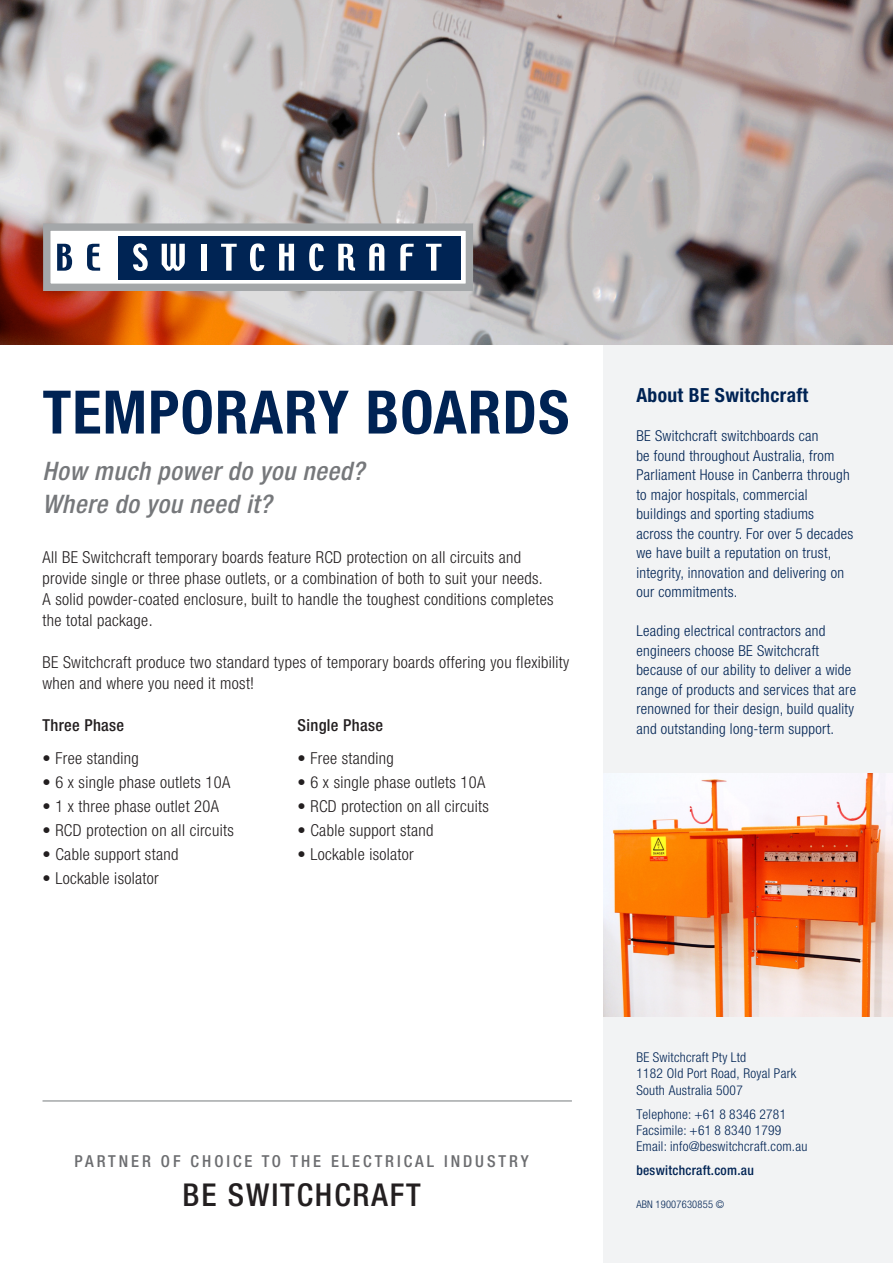
<style>
.page{position:relative;width:893px;height:1263px;background:#fff}
.page>*{position:absolute;margin:0;border:0;box-sizing:border-box;transform-origin:0 0}
.t1{font:700 condensed 60px "Helvetica Neue";letter-spacing:.02em;color:#002354}
.t2{font:500 condensed 31.5px "Helvetica Neue";letter-spacing:.06em;color:#231f20}
.t3{font:italic 500 condensed 25.5px "Helvetica Neue";letter-spacing:.02em;color:#76787b}
.t4{font:700 condensed 19.5px "Helvetica Neue";letter-spacing:.02em;color:#002354}
.t5{font:300 condensed 16.5px/21px "Helvetica Neue";letter-spacing:.02em;color:#231f20}
.t6{font:500 condensed 16.5px "Helvetica Neue";letter-spacing:.18em;color:#6c6d70}
.t7{font:500 condensed 16.5px "Helvetica Neue";letter-spacing:.02em;color:#231f20}
.t8{font:300 condensed 15px/19.5px "Helvetica Neue";letter-spacing:.02em;color:#002354}
.t9{font:300 condensed 13.5px/24.3px "Helvetica Neue";letter-spacing:.02em;color:#002354}
.t10{font:300 condensed 13.5px/15.8px "Helvetica Neue LT Std";letter-spacing:.02em;color:#002354}
.t11{font:500 condensed 13.5px "Helvetica Neue";letter-spacing:.02em;color:#002354}
.t12{font:300 condensed 10.5px "Helvetica Neue";letter-spacing:.02em;color:#002354}
.s1{font-family:"Helvetica Neue"}
.s2{font-family:"Helvetica Neue LT Std"}
</style>
<div class="page">
<div style="left:603px;top:0;width:290px;height:1263px;background:#f2f3f4"></div>
<img style="left:0;top:0;width:893px;height:344px">
<div style="left:46px;top:228px;width:425px;height:60px;background:#fff"></div>
<div style="left:118px;top:236px;width:342px;height:43px;background:#002454"></div>
<svg style="left:57px;top:244px;width:15px;height:27px"></svg>
<svg style="left:87px;top:244px;width:13px;height:27px"></svg>
<svg style="left:133px;top:243px;width:15px;height:28px"></svg>
<svg style="left:162px;top:244px;width:23px;height:27px"></svg>
<div style="left:201px;top:244px;width:5px;height:27px;background:#fff"></div>
<svg style="left:221px;top:244px;width:16px;height:27px"></svg>
<svg style="left:250px;top:243px;width:15px;height:28px"></svg>
<svg style="left:279px;top:244px;width:15px;height:27px"></svg>
<svg style="left:309px;top:243px;width:15px;height:28px"></svg>
<svg style="left:338px;top:244px;width:17px;height:27px"></svg>
<svg style="left:369px;top:243px;width:15px;height:28px"></svg>
<svg style="left:400px;top:244px;width:14px;height:27px"></svg>
<svg style="left:426px;top:244px;width:15px;height:27px"></svg>
<div style="left:43px;top:223px;width:430px;height:68px;border:7px solid #a4a7a9"></div>
<hr style="left:43px;top:1100px;width:529px;height:2px;background:#a4a7a9">
<img style="left:603px;top:774px;width:290px;height:242px">
<p class="t1" style="left:43px;top:376px;width:528px">TEMPORARY BOARDS</p>
<p class="t3" style="left:43px;top:456px;width:323px">How much power do you need?</p>
<p class="t3" style="left:43px;top:489px;width:231px">Where do you need it?</p>
<p class="t5" style="left:43px;top:546px;width:480px">All BE Switchcraft temporary boards feature RCD protection on all circuits and</p>
<p class="t5" style="left:43px;top:567px;width:502px">provide single or three phase outlets, or a combination of both to suit your needs.</p>
<p class="t5" style="left:43px;top:588px;width:513px">A solid powder-coated enclosure, built to handle the toughest conditions completes</p>
<p class="t5" style="left:43px;top:609px;width:112px">the total package.</p>
<p class="t5" style="left:43px;top:651px;width:528px">BE Switchcraft produce two standard types of temporary boards offering you flexibility when and where you need it most!</p>
<p class="t7" style="left:43px;top:715px;width:83px">Three Phase</p>
<p class="t7" style="left:298px;top:715px;width:87px">Single Phase</p>
<p class="t5" style="left:43px;top:747px;width:98px">• Free standing</p>
<p class="t5" style="left:298px;top:747px;width:98px">• Free standing</p>
<p class="t5" style="left:43px;top:771px;width:189px">• 6 x single phase outlets 10A</p>
<p class="t5" style="left:298px;top:771px;width:189px">• 6 x single phase outlets 10A</p>
<p class="t5" style="left:43px;top:795px;width:178px">• 1 x three phase outlet 20A</p>
<p class="t5" style="left:298px;top:795px;width:193px">• RCD protection on all circuits</p>
<p class="t5" style="left:43px;top:819px;width:193px">• RCD protection on all circuits</p>
<p class="t5" style="left:298px;top:819px;width:137px">• Cable support stand</p>
<p class="t5" style="left:43px;top:843px;width:137px">• Cable support stand</p>
<p class="t5" style="left:298px;top:843px;width:118px">• Lockable isolator</p>
<p class="t5" style="left:43px;top:867px;width:118px">• Lockable isolator</p>
<p class="t4" style="left:636px;top:383px;width:173px">About BE Switchcraft</p>
<p class="t8" style="left:636px;top:426px;width:218px">BE Switchcraft switchboards can<br>be found throughout Australia, from Parliament House in Canberra through to major hospitals, commercial buildings and sporting stadiums across the country. For over 5 decades we have built a reputation on trust, integrity, innovation and delivering on our commitments.</p>
<p class="t8" style="left:636px;top:621px;width:221px">Leading electrical contractors and engineers choose BE Switchcraft because of our ability to deliver a wide range of products and services that are renowned for their design, build quality and outstanding long-term support.</p>
<p class="t6" style="left:75px;top:1151px;width:456px">PARTNER OF CHOICE TO THE ELECTRICAL INDUSTRY</p>
<p class="t2" style="left:183px;top:1176px;width:240px">BE SWITCHCRAFT</p>
<p class="t10" style="left:636px;top:1049px;width:161px"><span class="s1">BE Switchcraft Pty Ltd<br></span>1182 Old Port Road, Royal Park</p>
<p class="t9" style="left:636px;top:1078px;width:151px"><span class="s2">South Australia 5007<br></span>Telephone: +61 8 8346 2781</p>
<p class="t9" style="left:636px;top:1122px;width:173px;line-height:16px">Facsimile: +61 8 8340 1799<br>Email: info@beswitchcraft.com.au</p>
<p class="t11" style="left:636px;top:1162px;width:119px">beswitchcraft.com.au</p>
<p class="t12" style="left:636px;top:1198px;width:89px">ABN 19007630855 ©</p>
</div>
